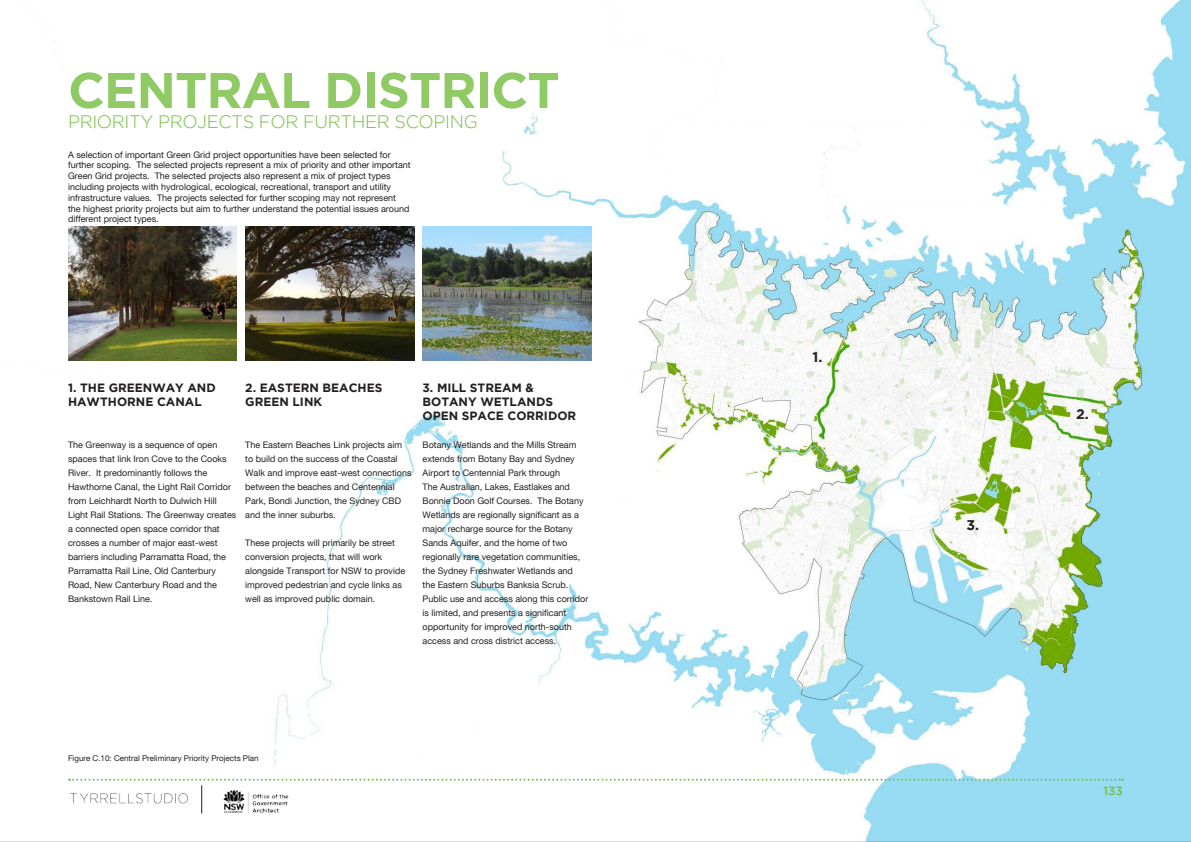
<style>
.page{position:relative;width:1191px;height:842px;background:#fff}
.page>*{position:absolute;margin:0;border:0;box-sizing:border-box;transform-origin:0 0}
.t1{font:700 50px "Gotham HTF";letter-spacing:-.02em;color:#8fca64}
.t2{font:300 18px "Gotham HTF";letter-spacing:-.02em;color:#74bf43}
.t3{font:700 14px "Gotham HTF";color:#231f20}
.t4{font:700 12px/14px "Gotham HTF";color:#231f20}
.t5{font:500 12px "Gotham HTF";color:#74bf43}
.t6{font:9px/14px "Helvetica Neue";color:#231f20}
.t7{font:8px "Helvetica Neue";color:#231f20}
</style>
<div class="page">
<img style="left:1px;top:0;width:1190px;height:842px">
<svg style="left:69px;top:779px;width:1054px;height:34px"></svg>
<img style="left:422px;top:227px;width:169px;height:133px">
<img style="left:245px;top:227px;width:169px;height:133px">
<img style="left:68px;top:227px;width:169px;height:133px">
<h1 class="t1" style="left:68px;top:61px;width:493px">CENTRAL DISTRICT</h1>
<h2 class="t2" style="left:68px;top:112px;width:411px">PRIORITY PROJECTS FOR FURTHER SCOPING</h2>
<p class="t6" style="left:68px;top:150px;width:344px;line-height:10.8px">A selection of important Green Grid project opportunities have been selected for further scoping. The selected projects represent a mix of priority and other important Green Grid projects. The selected projects also represent a mix of project types including projects with hydrological, ecological, recreational, transport and utility infrastructure values. The projects selected for further scoping may not represent the highest priority projects but aim to further understand the potential issues around different project types.</p>
<h3 class="t4" style="left:68px;top:381px;width:149px">1. THE GREENWAY AND<br>HAWTHORNE CANAL</h3>
<p class="t6" style="left:68px;top:439px;width:170px">The Greenway is a sequence of open spaces that link Iron Cove to the Cooks River. It predominantly follows the Hawthorne Canal, the Light Rail Corridor from Leichhardt North to Dulwich Hill Light Rail Stations. The Greenway creates a connected open space corridor that crosses a number of major east-west barriers including Parramatta Road, the Parramatta Rail Line, Old Canterbury Road, New Canterbury Road and the Bankstown Rail Line.</p>
<h3 class="t4" style="left:245px;top:381px;width:139px">2. EASTERN BEACHES<br>GREEN LINK</h3>
<p class="t6" style="left:245px;top:439px;width:168px">The Eastern Beaches Link projects aim to build on the success of the Coastal Walk and improve east-west connections between the beaches and Centennial Park, Bondi Junction, the Sydney CBD and the inner suburbs.</p>
<p class="t6" style="left:245px;top:537px;width:161px">These projects will primarily be street conversion projects, that will work alongside Transport for NSW to provide improved pedestrian and cycle links as well as improved public domain.</p>
<h3 class="t4" style="left:422px;top:381px;width:155px">3. MILL STREAM &amp;<br>BOTANY WETLANDS<br>OPEN SPACE CORRIDOR</h3>
<p class="t6" style="left:422px;top:439px;width:167px">Botany Wetlands and the Mills Stream extends from Botany Bay and Sydney Airport to Centennial Park through<br>The Australian, Lakes, Eastlakes and Bonnie Doon Golf Courses. The Botany Wetlands are regionally significant as a major recharge source for the Botany Sands Aquifer, and the home of two regionally rare vegetation communities, the Sydney Freshwater Wetlands and<br>the Eastern Suburbs Banksia Scrub.<br>Public use and access along this corridor is limited, and presents a significant opportunity for improved north-south access and cross district access.</p>
<p class="t7" style="left:68px;top:755px;width:192px">Figure C.10: Central Preliminary Priority Projects Plan</p>
<h3 class="t3" style="left:812px;top:349px;width:11px">1.</h3>
<h3 class="t3" style="left:966px;top:517px;width:14px">3.</h3>
<h3 class="t3" style="left:1076px;top:406px;width:14px">2.</h3>
<h3 class="t5" style="left:1103px;top:784px;width:21px">133</h3>
</div>
